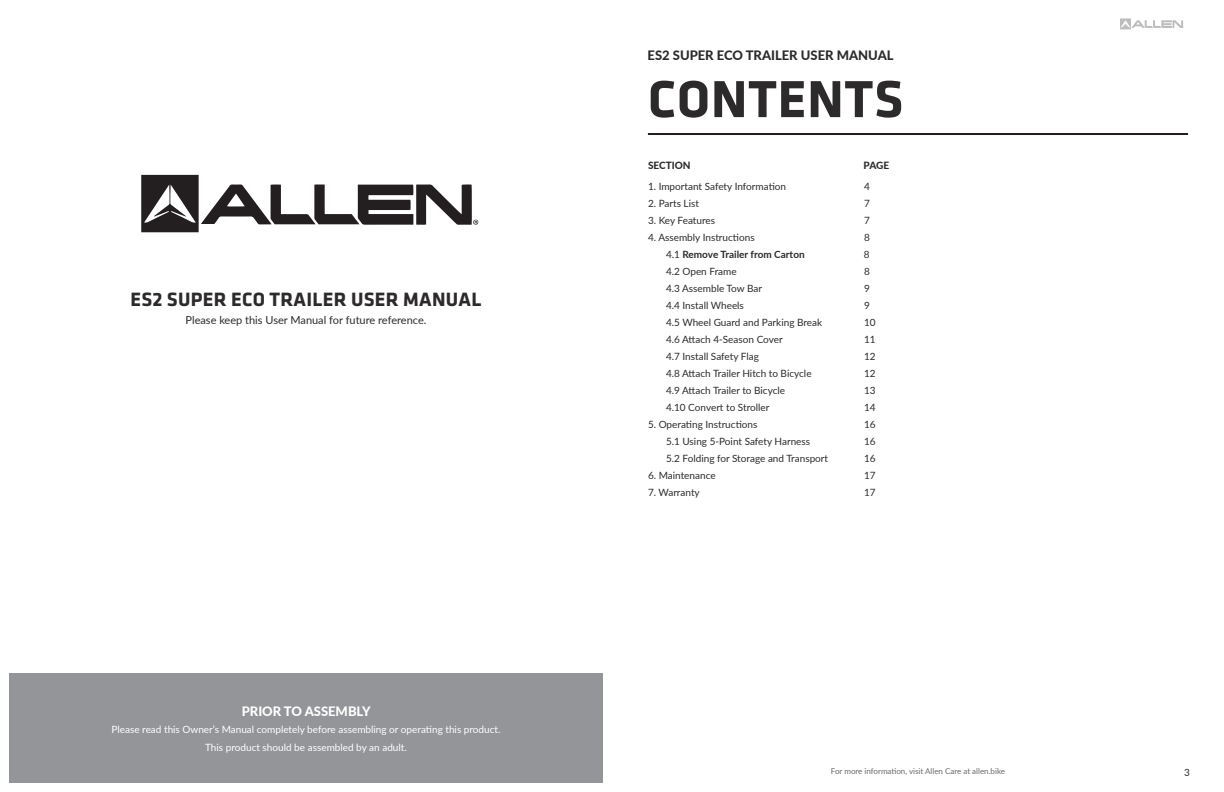
<style>
.page{position:relative;width:1224px;height:792px;background:#fff}
.page>*{position:absolute;margin:0;border:0;box-sizing:border-box;transform-origin:0 0}
.Subheading_Left{font:700 54px "Klavika";letter-spacing:.015em;color:#2d2a2b}
.Heading_Centered{font:700 20px "Klavika";letter-spacing:.015em;color:#2d2a2b}
.Subheading_Left-2{font:800 13px "Lato";color:#2d2a2b}
.Subheading_Centered{font:800 13px "Lato";color:#fff}
.Body_Centered{font:11px "Lato";color:#2d2a2b}
.Body_Left{font:10px "Lato";color:#2d2a2b}
.Body_Centered-2{font:10px "Lato";color:#fff}
.Body_Left-2{font:700 10px "Lato";color:#2d2a2b}
.Body_Left-3{font:800 10px "Lato";color:#2d2a2b}
.t1{font:8px "Lato";color:#6c6a6b}
.s1{font-weight:400}
</style>
<div class="page">
<svg style="left:1120px;top:18px;width:64px;height:11px"></svg>
<svg style="left:141px;top:175px;width:337px;height:57px"></svg>
<div style="left:9px;top:673px;width:594px;height:110px;background:#939598"></div>
<hr style="left:648px;top:133px;width:540px;height:2px;background:#231f20">
<p class="Heading_Centered" style="left:131px;top:289px;width:352px">ES2 SUPER ECO TRAILER USER MANUAL</p>
<p class="Body_Centered" style="left:186px;top:312px;width:242px">Please keep this User Manual for future reference.</p>
<p class="Subheading_Centered" style="left:242px;top:701px;width:130px">PRIOR TO ASSEMBLY</p>
<p class="Body_Centered-2" style="left:111px;top:723px;width:390px">Please read this Owner’s Manual completely before assembling or operating this product.</p>
<p class="Body_Centered-2" style="left:205px;top:740px;width:203px">This product should be assembled by an adult.</p>
<p class="Subheading_Left-2" style="left:648px;top:46px;width:248px">ES2 SUPER ECO TRAILER USER MANUAL</p>
<p class="Subheading_Left" style="left:648px;top:70px;width:257px">CONTENTS</p>
<p class="Body_Left-3" style="left:648px;top:158px;width:44px">SECTION</p>
<p class="Body_Left-3" style="left:864px;top:158px;width:27px">PAGE</p>
<p class="Body_Left" style="left:648px;top:179px;width:140px">1. Important Safety Information</p>
<p class="Body_Left" style="left:864px;top:179px;width:7px">4</p>
<p class="Body_Left" style="left:648px;top:196px;width:53px">2. Parts List</p>
<p class="Body_Left" style="left:864px;top:196px;width:7px">7</p>
<p class="Body_Left" style="left:648px;top:213px;width:69px">3. Key Features</p>
<p class="Body_Left" style="left:864px;top:213px;width:7px">7</p>
<p class="Body_Left" style="left:648px;top:230px;width:108px">4. Assembly Instructions</p>
<p class="Body_Left" style="left:864px;top:230px;width:7px">8</p>
<p class="Body_Left-2" style="left:666px;top:247px;width:140px"><span class="s1">4.1</span> Remove Trailer from Carton</p>
<p class="Body_Left" style="left:864px;top:247px;width:7px">8</p>
<p class="Body_Left" style="left:666px;top:264px;width:72px">4.2 Open Frame</p>
<p class="Body_Left" style="left:864px;top:264px;width:7px">8</p>
<p class="Body_Left" style="left:666px;top:281px;width:98px">4.3 Assemble Tow Bar</p>
<p class="Body_Left" style="left:864px;top:281px;width:7px">9</p>
<p class="Body_Left" style="left:666px;top:298px;width:79px">4.4 Install Wheels</p>
<p class="Body_Left" style="left:864px;top:298px;width:7px">9</p>
<p class="Body_Left" style="left:666px;top:315px;width:158px">4.5 Wheel Guard and Parking Break</p>
<p class="Body_Left" style="left:864px;top:315px;width:13px">10</p>
<p class="Body_Left" style="left:666px;top:332px;width:118px">4.6 Attach 4-Season Cover</p>
<p class="Body_Left" style="left:864px;top:332px;width:13px">11</p>
<p class="Body_Left" style="left:666px;top:349px;width:94px">4.7 Install Safety Flag</p>
<p class="Body_Left" style="left:864px;top:349px;width:13px">12</p>
<p class="Body_Left" style="left:666px;top:366px;width:147px">4.8 Attach Trailer Hitch to Bicycle</p>
<p class="Body_Left" style="left:864px;top:366px;width:13px">12</p>
<p class="Body_Left" style="left:666px;top:383px;width:121px">4.9 Attach Trailer to Bicycle</p>
<p class="Body_Left" style="left:864px;top:383px;width:13px">13</p>
<p class="Body_Left" style="left:666px;top:400px;width:105px">4.10 Convert to Stroller</p>
<p class="Body_Left" style="left:864px;top:400px;width:13px">14</p>
<p class="Body_Left" style="left:648px;top:417px;width:111px">5. Operating Instructions</p>
<p class="Body_Left" style="left:864px;top:417px;width:13px">16</p>
<p class="Body_Left" style="left:666px;top:434px;width:146px">5.1 Using 5-Point Safety Harness</p>
<p class="Body_Left" style="left:864px;top:434px;width:13px">16</p>
<p class="Body_Left" style="left:666px;top:451px;width:164px">5.2 Folding for Storage and Transport</p>
<p class="Body_Left" style="left:864px;top:451px;width:13px">16</p>
<p class="Body_Left" style="left:648px;top:468px;width:69px">6. Maintenance</p>
<p class="Body_Left" style="left:864px;top:468px;width:13px">17</p>
<p class="Body_Left" style="left:648px;top:485px;width:53px">7. Warranty</p>
<p class="Body_Left" style="left:864px;top:485px;width:13px">17</p>
<p class="t1" style="left:831px;top:766px;width:176px">For more information, visit Allen Care at allen.bike</p>
<p class="Body_Left" style="left:1184px;top:765px;width:7px">3</p>
</div>
